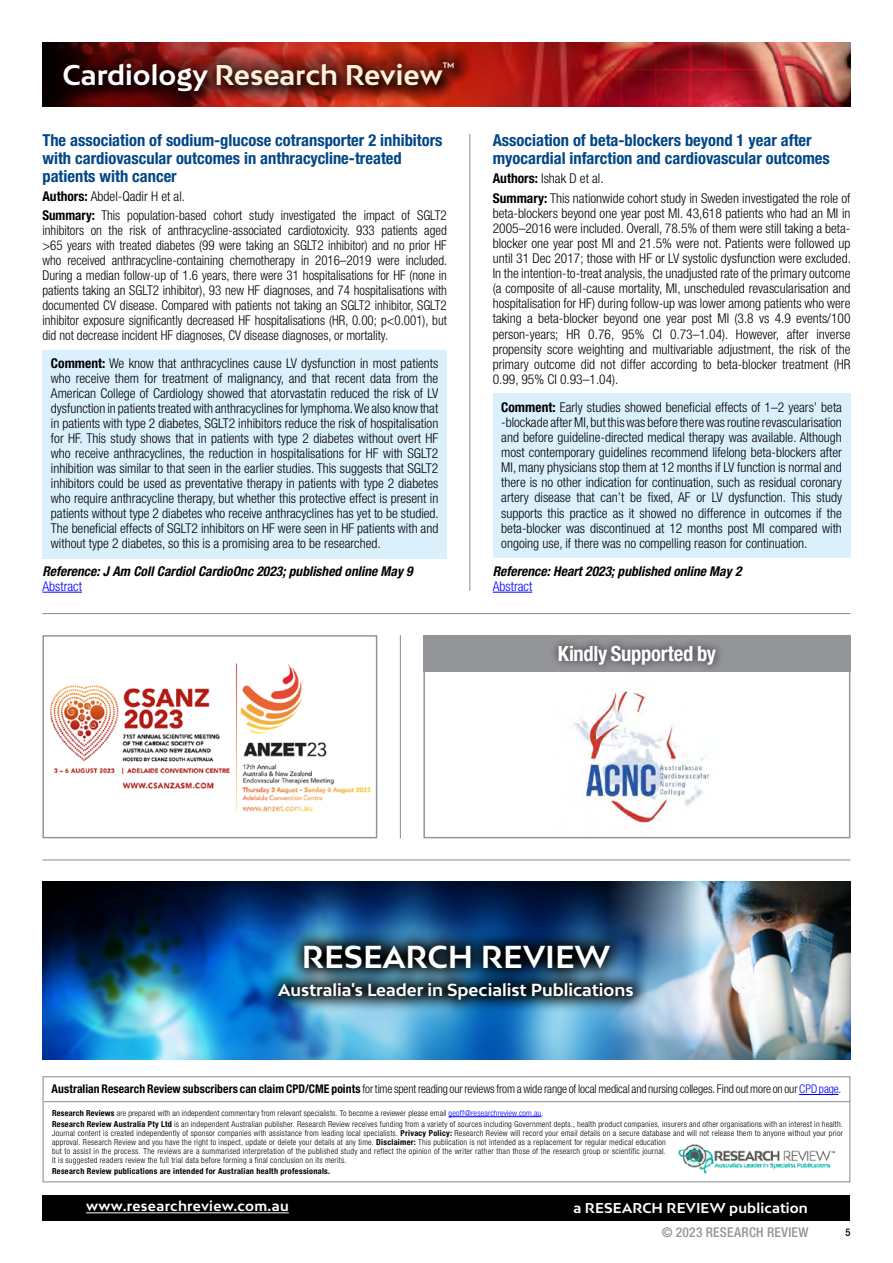
<style>
.page{position:relative;width:893px;height:1263px;background:#fff}
.page>*{position:absolute;margin:0;border:0;box-sizing:border-box;transform-origin:0 0}
.t1{font:700 30px "Bw Mitga";color:#fff}
.t2{font:700 27px "Bw Mitga";color:#fff0d8}
.t3{font:700 21px "Bw Mitga";letter-spacing:-.005em;color:#fff}
.t4{font:700 condensed 21px "Helvetica Neue LT Pro";letter-spacing:-.015em;color:#fff}
.t5{font:700 condensed 16.5px/18px "Helvetica Neue LT Pro";color:#004687}
.t6{font:700 16.5px "Bw Mitga";color:#fff}
.t7{font:300 condensed 13.5px/15.1px "Helvetica Neue LT Pro";color:#000;text-align:justify}
.t8{font:300 condensed 13.5px/15px "Helvetica Neue LT Pro";color:#000;text-align:justify;scale:.96 1}
.t9{font:italic 700 condensed 13.5px "Helvetica Neue LT Pro";color:#000}
.t10{font:700 13.5px "Bw Mitga";letter-spacing:.01em;color:#fff}
.t11{font:500 condensed 13.5px "Helvetica Neue LT Pro";letter-spacing:.02em;color:#939598}
.t12{font:300 condensed 13.5px "Helvetica Neue LT Pro";color:#00f}
.t13{font:300 condensed 12px "Helvetica Neue LT Pro";letter-spacing:-.01em;color:#000}
.t14{font:500 condensed 10.5px "Helvetica Neue LT Pro";color:#000}
.t15{font:300 condensed 8.25px/9px "Helvetica Neue LT Pro";letter-spacing:.025em;color:#000}
.t16{font:700 condensed 8.25px "Helvetica Neue LT Pro";letter-spacing:.03em;color:#000}
.t17{font:700 7.5px "Bw Mitga";color:#fff0d8;scale:.95 1}
.t18{font:700 4.5px "Bw Mitga";color:#e6edf3}
.s1{color:#fff}
.s2{color:#ccdae7}
.s3{font-weight:700}
.s4{color:#00f}
</style>
<div class="page">
<div style="left:43px;top:1195px;width:807px;height:25px;background:#000"></div>
<hr style="left:86px;top:1212px;width:203px;height:1px;background:#fff">
<hr style="left:449px;top:1116px;width:93px;height:1px;background:#00f">
<hr style="left:799px;top:1094px;width:39px;height:1px;background:#00f">
<div style="left:43px;top:1076px;width:807px;height:106px;border:1px solid #939598"></div>
<hr style="left:44px;top:1101px;width:806px;height:1px;background:#939598">
<img style="left:678px;top:1144px;width:158px;height:30px">
<img style="left:42px;top:42px;width:808px;height:64px">
<svg style="left:47px;top:46px;width:424px;height:61px;background:#6e1911"></svg>
<img style="left:42px;top:881px;width:808px;height:178px">
<img style="left:263px;top:928px;width:387px;height:88px">
<div style="left:42px;top:350px;width:405px;height:208px;background:#daf1fd"></div>
<hr style="left:42px;top:592px;width:40px;height:1px;background:#00f">
<div style="left:493px;top:394px;width:357px;height:164px;background:#daf1fd"></div>
<hr style="left:493px;top:592px;width:39px;height:1px;background:#00f">
<hr style="left:42px;top:613px;width:808px;height:1px;background:#939598">
<hr style="left:469px;top:134px;width:1px;height:457px;background:#939598">
<svg style="left:42px;top:635px;width:335px;height:203px"></svg>
<hr style="left:400px;top:635px;width:1px;height:203px;background:#939598">
<svg style="left:423px;top:635px;width:427px;height:203px"></svg>
<hr style="left:42px;top:859px;width:808px;height:1px;background:#939598">
<h2 class="t2" style="left:63px;top:57px;width:382px"><span class="s1">Cardiology</span> Research Review</h2>
<p class="t17" style="left:443px;top:60px;width:14px">TM</p>
<h3 class="t3" style="left:64px;top:61px;width:385px">Title of Publication <span class="s2">Research Review</span></h3>
<p class="t18" style="left:447px;top:64px;width:9px">TM</p>
<p class="t5" style="left:42px;top:131px;width:402px">The association of sodium-glucose cotransporter 2 inhibitors with cardiovascular outcomes in anthracycline-treated patients with cancer</p>
<p class="t7" style="left:42px;top:186px;width:406px;line-height:19.2px"><span class="s3">Authors:</span> Abdel-Qadir H et al.<br><span class="s3">Summary:</span> This population-based cohort study investigated the impact of SGLT2</p>
<p class="t8" style="left:42px;top:223px;width:423px">inhibitors on the risk of anthracycline-associated cardiotoxicity. 933 patients aged &gt;65 years with treated diabetes (99 were taking an SGLT2 inhibitor) and no prior HF who received anthracycline-containing chemotherapy in 2016–2019 were included.<br>During a median follow-up of 1.6 years, there were 31 hospitalisations for HF (none in patients taking an SGLT2 inhibitor), 93 new HF diagnoses, and 74 hospitalisations with documented CV disease. Compared with patients not taking an SGLT2 inhibitor, SGLT2 inhibitor exposure significantly decreased HF hospitalisations (HR, 0.00; p&lt;0.001), but did not decrease incident HF diagnoses, CV disease diagnoses, or mortality.</p>
<p class="t7" style="left:51px;top:356px;width:389px"><span class="s3">Comment:</span> We know that anthracyclines cause LV dysfunction in most patients who receive them for treatment of malignancy, and that recent data from the American College of Cardiology showed that atorvastatin reduced the risk of LV dysfunction in patients treated with anthracyclines for lymphoma. We also know that in patients with type 2 diabetes, SGLT2 inhibitors reduce the risk of hospitalisation for HF. This study shows that in patients with type 2 diabetes without overt HF who receive anthracyclines, the reduction in hospitalisations for HF with SGLT2 inhibition was similar to that seen in the earlier studies. This suggests that SGLT2 inhibitors could be used as preventative therapy in patients with type 2 diabetes who require anthracycline therapy, but whether this protective effect is present in patients without type 2 diabetes who receive anthracyclines has yet to be studied.<br>The beneficial effects of SGLT2 inhibitors on HF were seen in HF patients with and without type 2 diabetes, so this is a promising area to be researched.</p>
<p class="t9" style="left:42px;top:563px;width:372px">Reference: J Am Coll Cardiol CardioOnc 2023; published online May 9</p>
<p class="t12" style="left:42px;top:578px;width:41px">Abstract</p>
<p class="t5" style="left:493px;top:131px;width:339px">Association of beta-blockers beyond 1 year after myocardial infarction and cardiovascular outcomes</p>
<p class="t7" style="left:493px;top:169px;width:359px;line-height:19.4px"><span class="s3">Authors:</span> Ishak D et al.<br><span class="s3">Summary:</span> This nationwide cohort study in Sweden investigated the role of</p>
<p class="t7" style="left:493px;top:205px;width:360px">beta-blockers beyond one year post MI. 43,618 patients who had an MI in 2005–2016 were included. Overall, 78.5% of them were still taking a beta&shy;blocker one year post MI and 21.5% were not. Patients were followed up until 31 Dec 2017; those with HF or LV systolic dysfunction were excluded.<br>In the intention-to-treat analysis, the unadjusted rate of the primary outcome (a composite of all-cause mortality, MI, unscheduled revascularisation and hospitalisation for HF) during follow-up was lower among patients who were taking a beta-blocker beyond one year post MI (3.8 vs 4.9 events/100 person-years; HR 0.76, 95% CI 0.73–1.04). However, after inverse propensity score weighting and multivariable adjustment, the risk of the primary outcome did not differ according to beta-blocker treatment (HR 0.99, 95% CI 0.93–1.04).</p>
<p class="t7" style="left:501px;top:399px;width:342px"><span class="s3">Comment:</span> Early studies showed beneficial effects of 1–2 years’ beta -blockade after MI, but this was before there was routine revascularisation and before guideline-directed medical therapy was available. Although most contemporary guidelines recommend lifelong beta-blockers after MI, many physicians stop them at 12 months if LV function is normal and there is no other indication for continuation, such as residual coronary artery disease that can’t be fixed, AF or LV dysfunction. This study supports this practice as it showed no difference in outcomes if the beta-blocker was discontinued at 12 months post MI compared with ongoing use, if there was no compelling reason for continuation.</p>
<p class="t9" style="left:493px;top:563px;width:250px">Reference: Heart 2023; published online May 2</p>
<p class="t12" style="left:493px;top:578px;width:41px">Abstract</p>
<h3 class="t4" style="left:558px;top:641px;width:159px">Kindly Supported by</h3>
<h1 class="t1" style="left:302px;top:937px;width:310px">RESEARCH REVIEW</h1>
<p class="t6" style="left:278px;top:978px;width:357px">Australia's Leader in Specialist Publications</p>
<p class="t13" style="left:52px;top:1082px;width:791px"><span class="s3">Australian Research Review subscribers can claim CPD/CME points</span> for time spent reading our reviews from a wide range of local medical and nursing colleges. Find out more on our <span class="s4">CPD page</span>.</p>
<p class="t15" style="left:52px;top:1107px;width:792px;line-height:11.1px"><span class="s3">Research Reviews</span> are prepared with an independent commentary from relevant specialists. To become a reviewer please email <span class="s4">geoff@researchreview.com.au</span>.<br><span class="s3">Research Review Australia Pty Ltd</span> is an independent Australian publisher. Research Review receives funding from a variety of sources including Government depts., health product companies, insurers and other organisations with an interest in health.</p>
<p class="t15" style="left:52px;top:1128px;width:792px">Journal content is created independently of sponsor companies with assistance from leading local specialists. <span class="s3">Privacy Policy:</span> Research Review will record your email details on a secure database and will not release them to anyone without your prior approval. Research Review and you have the right to inspect, update or delete your details at any time. <span class="s3">Disclaimer:</span> This publication is not intended as a replacement for regular medical education<br>but to assist in the process. The reviews are a summarised interpretation of the published study and reflect the opinion of the writer rather than those of the research group or scientific journal.<br>It is suggested readers review the full trial data before forming a final conclusion on its merits.</p>
<p class="t16" style="left:52px;top:1166px;width:280px">Research Review publications are intended for Australian health professionals.</p>
<p class="t10" style="left:86px;top:1197px;width:204px">www.researchreview.com.au</p>
<p class="t10" style="left:574px;top:1199px;width:236px">a RESEARCH REVIEW publication</p>
<p class="t11" style="left:662px;top:1224px;width:148px">© 2023 RESEARCH REVIEW</p>
<p class="t14" style="left:845px;top:1226px;width:7px">5</p>
</div>
